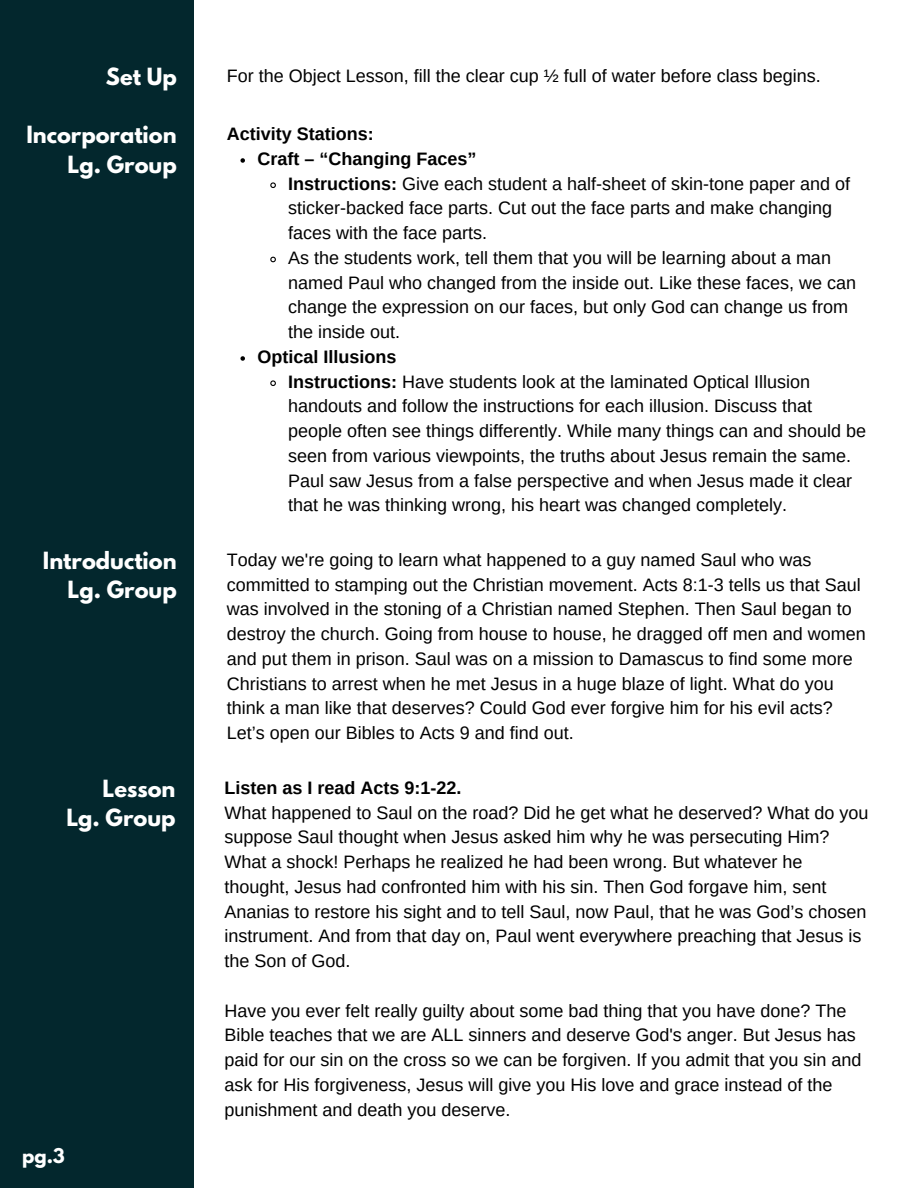
<style>
.page{position:relative;width:918px;height:1188px;background:#fff}
.page>*{position:absolute;margin:0;border:0;box-sizing:border-box;transform-origin:0 0}
.t1{font:700 21px/29.2px "League Spartan";color:#fff;text-align:right}
.t2{font:18px/24.8px "Arimo";color:#000}
.t3{font:700 18px "Arimo";color:#000}
.t4{font:700 18px "League Spartan";color:#fff}
.s1{font-weight:700}
</style>
<div class="page">
<div style="left:0;top:0;width:194px;height:1188px;background:#03272d"></div>
<svg style="left:240px;top:158px;width:5px;height:5px"></svg>
<svg style="left:270px;top:182px;width:6px;height:6px"></svg>
<svg style="left:270px;top:256px;width:6px;height:7px"></svg>
<svg style="left:240px;top:356px;width:5px;height:5px"></svg>
<svg style="left:270px;top:380px;width:6px;height:6px"></svg>
<p class="t1" style="left:106px;top:65px;width:72px">Set Up</p>
<h1 class="t2" style="left:227px;top:63px;width:595px">For the Object Lesson, fill the clear cup ½ full of water before class begins.</h1>
<p class="t1" style="left:26px;top:123px;width:152px">Incorporation<br>Lg. Group</p>
<h2 class="t3" style="left:227px;top:124px;width:148px">Activity Stations:</h2>
<h1 class="t3" style="left:258px;top:149px;width:220px">Craft – “Changing Faces”</h1>
<p class="t2" style="left:288px;top:171px;width:563px"><span class="s1">Instructions:</span> Give each student a half-sheet of skin-tone paper and of sticker-backed face parts. Cut out the face parts and make changing faces with the face parts.</p>
<h1 class="t2" style="left:288px;top:245px;width:569px">As the students work, tell them that you will be learning about a man named Paul who changed from the inside out. Like these faces, we can change the expression on our faces, but only God can change us from the inside out.</h1>
<h2 class="t3" style="left:258px;top:347px;width:140px">Optical Illusions</h2>
<p class="t2" style="left:288px;top:369px;width:579px"><span class="s1">Instructions:</span> Have students look at the laminated Optical Illusion handouts and follow the instructions for each illusion. Discuss that people often see things differently. While many things can and should be seen from various viewpoints, the truths about Jesus remain the same.<br>Paul saw Jesus from a false perspective and when Jesus made it clear that he was thinking wrong, his heart was changed completely.</p>
<p class="t1" style="left:43px;top:549px;width:135px">Introduction<br>Lg. Group</p>
<p class="t2" style="left:227px;top:547px;width:640px">Today we're going to learn what happened to a guy named Saul who was committed to stamping out the Christian movement. Acts 8:1-3 tells us that Saul was involved in the stoning of a Christian named Stephen. Then Saul began to destroy the church. Going from house to house, he dragged off men and women and put them in prison. Saul was on a mission to Damascus to find some more Christians to arrest when he met Jesus in a huge blaze of light. What do you think a man like that deserves? Could God ever forgive him for his evil acts?<br>Let’s open our Bibles to Acts 9 and find out.</p>
<p class="t1" style="left:66px;top:777px;width:111px">Lesson<br>Lg. Group</p>
<h1 class="t3" style="left:225px;top:778px;width:238px">Listen as I read Acts 9:1-22.</h1>
<p class="t2" style="left:225px;top:800px;width:645px">What happened to Saul on the road? Did he get what he deserved? What do you suppose Saul thought when Jesus asked him why he was persecuting Him?<br>What a shock! Perhaps he realized he had been wrong. But whatever he thought, Jesus had confronted him with his sin. Then God forgave him, sent Ananias to restore his sight and to tell Saul, now Paul, that he was God’s chosen instrument. And from that day on, Paul went everywhere preaching that Jesus is the Son of God.</p>
<p class="t2" style="left:225px;top:998px;width:638px">Have you ever felt really guilty about some bad thing that you have done? The Bible teaches that we are ALL sinners and deserve God's anger. But Jesus has paid for our sin on the cross so we can be forgiven. If you admit that you sin and ask for His forgiveness, Jesus will give you His love and grace instead of the punishment and death you deserve.</p>
<p class="t4" style="left:22px;top:1146px;width:44px">pg.3</p>
</div>
